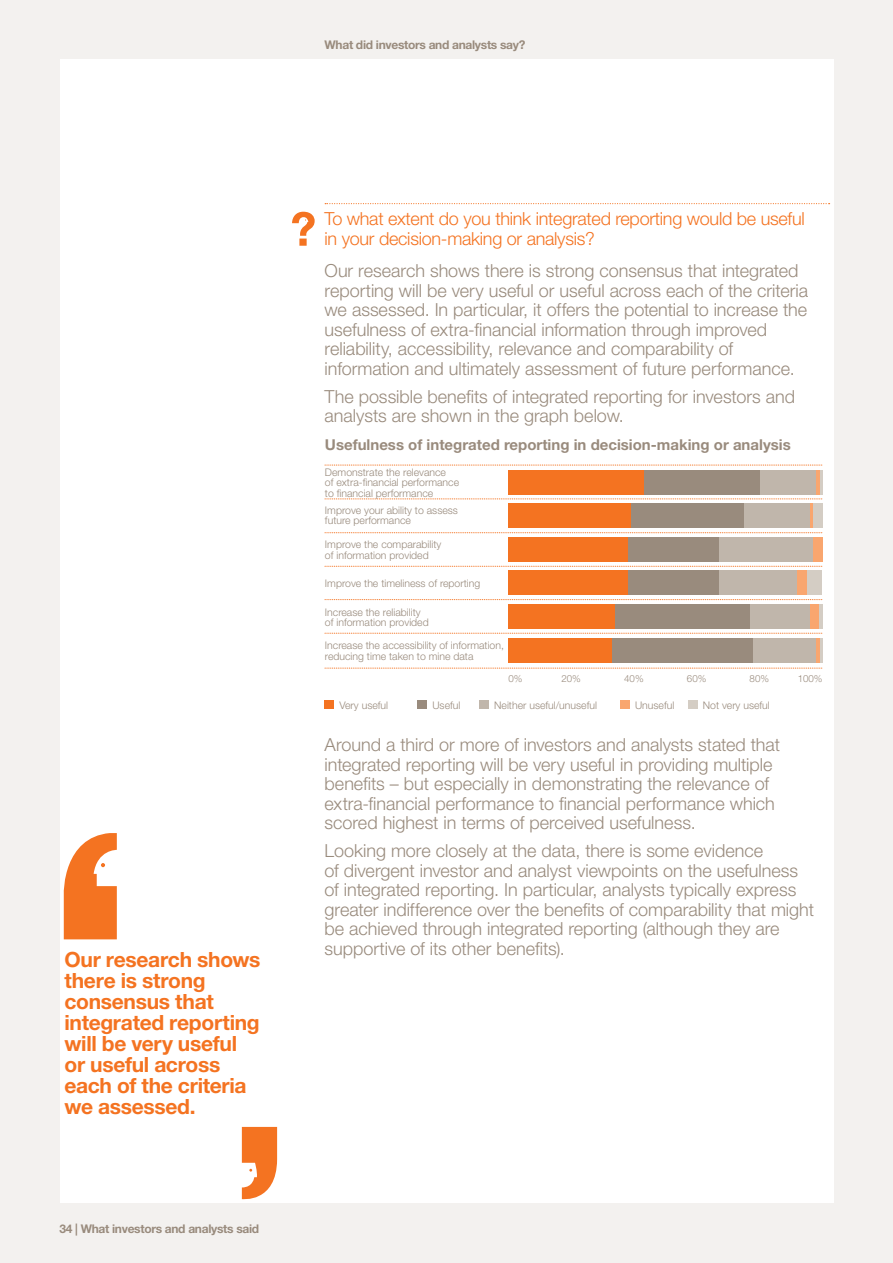
<style>
.page{position:relative;width:893px;height:1263px;background:#f3f1ef}
.page>*{position:absolute;margin:0;border:0;box-sizing:border-box;transform-origin:0 0}
.t1{font:700 21px/21px "Helvetica Neue LT Std";letter-spacing:-.015em;color:#f47321}
.t2{font:300 18px/19.5px "Helvetica Neue LT Std";color:#998b7d}
.t3{font:300 18px/19.5px "Helvetica Neue LT Std";letter-spacing:-.015em;color:#f47321}
.t4{font:700 15px "Helvetica Neue LT Std";color:#998b7d}
.t5{font:700 12px "Helvetica Neue LT Std";letter-spacing:-.025em;color:#998b7d}
.t6{font:300 10.5px/10.5px "Helvetica Neue LT Std";color:#998b7d}
.t7{font:300 9.75px "Helvetica Neue LT Std";color:#998b7d}
</style>
<div class="page">
<div style="left:60px;top:60px;width:773px;height:1143px;background:#fff"></div>
<svg style="left:325px;top:203px;width:505px;height:1px"></svg>
<hr style="left:819px;top:470px;width:3px;height:24px;background:#d4cdc4">
<div style="left:813px;top:504px;width:9px;height:24px;background:#d4cdc4"></div>
<div style="left:806px;top:571px;width:16px;height:24px;background:#d4cdc4"></div>
<hr style="left:819px;top:604px;width:3px;height:24px;background:#d4cdc4">
<hr style="left:819px;top:638px;width:3px;height:24px;background:#d4cdc4">
<hr style="left:816px;top:470px;width:3px;height:24px;background:#f9a66f">
<hr style="left:810px;top:504px;width:3px;height:24px;background:#f9a66f">
<div style="left:813px;top:537px;width:9px;height:24px;background:#f9a66f"></div>
<div style="left:797px;top:571px;width:9px;height:24px;background:#f9a66f"></div>
<div style="left:810px;top:604px;width:9px;height:24px;background:#f9a66f"></div>
<hr style="left:816px;top:638px;width:3px;height:24px;background:#f9a66f">
<div style="left:759px;top:470px;width:57px;height:24px;background:#c0b6ab"></div>
<div style="left:744px;top:504px;width:66px;height:24px;background:#c0b6ab"></div>
<div style="left:719px;top:537px;width:94px;height:24px;background:#c0b6ab"></div>
<div style="left:719px;top:571px;width:78px;height:24px;background:#c0b6ab"></div>
<div style="left:750px;top:604px;width:60px;height:24px;background:#c0b6ab"></div>
<div style="left:753px;top:638px;width:63px;height:24px;background:#c0b6ab"></div>
<div style="left:643px;top:470px;width:116px;height:24px;background:#998b7d"></div>
<div style="left:631px;top:504px;width:113px;height:24px;background:#998b7d"></div>
<div style="left:627px;top:537px;width:92px;height:24px;background:#998b7d"></div>
<div style="left:627px;top:571px;width:92px;height:24px;background:#998b7d"></div>
<div style="left:615px;top:604px;width:135px;height:24px;background:#998b7d"></div>
<div style="left:612px;top:638px;width:141px;height:24px;background:#998b7d"></div>
<div style="left:508px;top:470px;width:135px;height:24px;background:#f47321"></div>
<div style="left:508px;top:504px;width:123px;height:24px;background:#f47321"></div>
<div style="left:508px;top:537px;width:119px;height:24px;background:#f47321"></div>
<div style="left:508px;top:571px;width:119px;height:24px;background:#f47321"></div>
<div style="left:508px;top:604px;width:107px;height:24px;background:#f47321"></div>
<div style="left:508px;top:638px;width:104px;height:24px;background:#f47321"></div>
<div style="left:325px;top:700px;width:9px;height:9px;background:#f47321"></div>
<div style="left:418px;top:700px;width:9px;height:9px;background:#998b7d"></div>
<div style="left:479px;top:700px;width:10px;height:9px;background:#c0b6ab"></div>
<div style="left:620px;top:700px;width:10px;height:9px;background:#f9a66f"></div>
<div style="left:688px;top:700px;width:9px;height:9px;background:#d4cdc4"></div>
<svg style="left:325px;top:465px;width:497px;height:1px"></svg>
<svg style="left:325px;top:498px;width:497px;height:1px"></svg>
<svg style="left:325px;top:532px;width:497px;height:1px"></svg>
<svg style="left:325px;top:566px;width:497px;height:1px"></svg>
<svg style="left:325px;top:599px;width:497px;height:1px"></svg>
<svg style="left:325px;top:633px;width:497px;height:1px"></svg>
<svg style="left:325px;top:668px;width:497px;height:1px"></svg>
<svg style="left:63px;top:833px;width:54px;height:106px"></svg>
<svg style="left:242px;top:1127px;width:35px;height:73px"></svg>
<svg style="left:292px;top:212px;width:23px;height:34px"></svg>
<p class="t1" style="left:64px;top:949px;width:197px">Our research shows there is strong consensus that integrated reporting will be very useful or useful across each of the criteria we assessed.</p>
<p class="t5" style="left:60px;top:1221px;width:201px">34 | What investors and analysts said</p>
<p class="t5" style="left:325px;top:37px;width:202px">What did investors and analysts say?</p>
<p class="t3" style="left:325px;top:209px;width:482px">To what extent do you think integrated reporting would be useful in your decision-making or analysis?</p>
<p class="t2" style="left:325px;top:261px;width:485px">Our research shows there is strong consensus that integrated reporting will be very useful or useful across each of the criteria we assessed. In particular, it offers the potential to increase the usefulness of extra-financial information through improved reliability, accessibility, relevance and comparability of information and ultimately assessment of future performance.</p>
<p class="t2" style="left:325px;top:386px;width:472px">The possible benefits of integrated reporting for investors and analysts are shown in the graph below.</p>
<p class="t4" style="left:325px;top:435px;width:467px">Usefulness of integrated reporting in decision-making or analysis</p>
<p class="t6" style="left:325px;top:467px;width:136px">Demonstrate the relevance<br>of extra-financial performance to financial performance</p>
<p class="t6" style="left:325px;top:505px;width:134px">Improve your ability to assess future performance</p>
<p class="t6" style="left:325px;top:539px;width:118px">Improve the comparability of information provided</p>
<p class="t6" style="left:325px;top:577px;width:157px">Improve the timeliness of reporting</p>
<p class="t6" style="left:325px;top:607px;width:105px">Increase the reliability of information provided</p>
<p class="t6" style="left:325px;top:640px;width:181px">Increase the accessibility of information, reducing time taken to mine data</p>
<p class="t7" style="left:508px;top:672px;width:16px">0%</p>
<p class="t7" style="left:561px;top:672px;width:21px">20%</p>
<p class="t7" style="left:624px;top:672px;width:21px">40%</p>
<p class="t7" style="left:687px;top:672px;width:21px">60%</p>
<p class="t7" style="left:750px;top:672px;width:21px">80%</p>
<p class="t7" style="left:798px;top:672px;width:26px">100%</p>
<p class="t6" style="left:340px;top:700px;width:50px">Very useful</p>
<p class="t6" style="left:432px;top:700px;width:29px">Useful</p>
<p class="t6" style="left:494px;top:700px;width:104px">Neither useful/unuseful</p>
<p class="t6" style="left:635px;top:700px;width:41px">Unuseful</p>
<p class="t6" style="left:703px;top:700px;width:69px">Not very useful</p>
<p class="t2" style="left:325px;top:735px;width:457px">Around a third or more of investors and analysts stated that integrated reporting will be very useful in providing multiple benefits – but especially in demonstrating the relevance of extra‑financial performance to financial performance which scored highest in terms of perceived usefulness.</p>
<p class="t2" style="left:325px;top:841px;width:491px">Looking more closely at the data, there is some evidence<br>of divergent investor and analyst viewpoints on the usefulness of integrated reporting. In particular, analysts typically express greater indifference over the benefits of comparability that might be achieved through integrated reporting (although they are supportive of its other benefits).</p>
</div>
